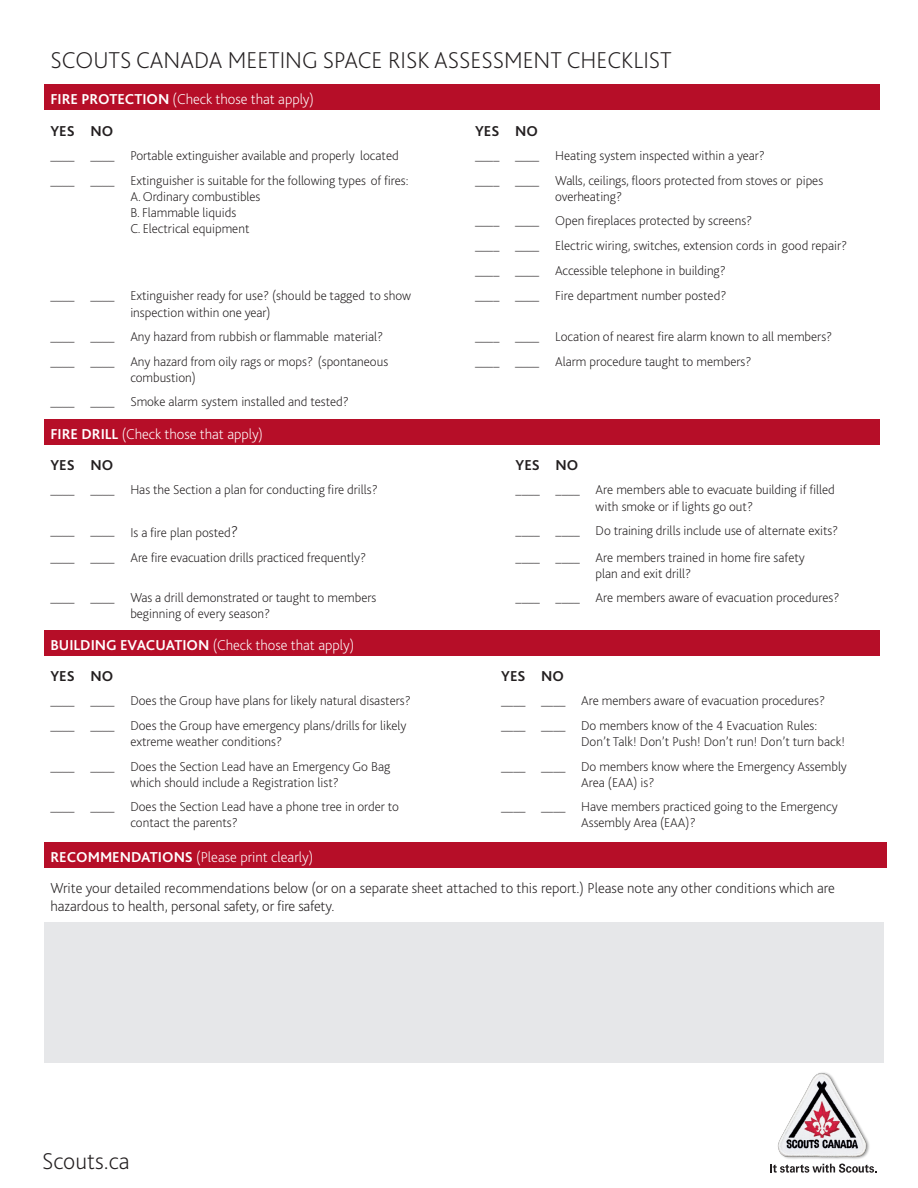
<style>
.page{position:relative;width:918px;height:1188px;background:#fff}
.page>*{position:absolute;margin:0;border:0;box-sizing:border-box;transform-origin:0 0}
.t1{font:200 24px "Bliss 2";color:#231f20}
.t2{font:200 15px/18px "Bliss 2";color:#231f20}
.t3{font:200 15px "Bliss 2";color:#fff}
.t4{font:700 15px "Bliss 2";color:#231f20}
.t5{font:200 13.5px/16.2px "Bliss 2";color:#231f20}
.s1{font-weight:700}
.s2{font-size:16.5px}
</style>
<div class="page">
<div style="left:44px;top:85px;width:836px;height:25px;background:#b60e28"></div>
<div style="left:44px;top:419px;width:836px;height:26px;background:#b60e28"></div>
<div style="left:44px;top:630px;width:836px;height:26px;background:#b60e28"></div>
<div style="left:44px;top:842px;width:843px;height:26px;background:#b60e28"></div>
<img style="left:778px;top:1072px;width:92px;height:92px">
<svg style="left:770px;top:1164px;width:107px;height:9px"></svg>
<div style="left:44px;top:922px;width:840px;height:141px;background:#e6e7e9"></div>
<p class="t1" style="left:50px;top:45px;width:623px">SCOUTS CANADA MEETING SPACE RISK ASSESSMENT CHECKLIST</p>
<p class="t3" style="left:50px;top:90px;width:265px"><span class="s1">FIRE PROTECTION</span> (Check those that apply)</p>
<p class="t4" style="left:50px;top:121px;width:26px">YES</p>
<p class="t4" style="left:90px;top:121px;width:24px">NO</p>
<p class="t4" style="left:475px;top:121px;width:26px">YES</p>
<p class="t4" style="left:515px;top:121px;width:24px">NO</p>
<p class="t5" style="left:50px;top:147px;width:26px">____</p>
<p class="t5" style="left:90px;top:147px;width:26px">____</p>
<p class="t5" style="left:130px;top:147px;width:270px">Portable extinguisher available and properly located</p>
<p class="t5" style="left:475px;top:147px;width:26px">____</p>
<p class="t5" style="left:515px;top:147px;width:26px">____</p>
<p class="t5" style="left:555px;top:147px;width:211px">Heating system inspected within a year?</p>
<p class="t5" style="left:50px;top:172px;width:26px">____</p>
<p class="t5" style="left:90px;top:172px;width:26px">____</p>
<p class="t5" style="left:130px;top:172px;width:280px">Extinguisher is suitable for the following types of fires:</p>
<p class="t5" style="left:130px;top:188px;width:132px">A. Ordinary combustibles</p>
<p class="t5" style="left:130px;top:204px;width:107px">B. Flammable liquids</p>
<p class="t5" style="left:130px;top:221px;width:121px">C. Electrical equipment</p>
<p class="t5" style="left:475px;top:172px;width:26px">____</p>
<p class="t5" style="left:515px;top:172px;width:26px">____</p>
<p class="t5" style="left:555px;top:172px;width:270px">Walls, ceilings, floors protected from stoves or pipes overheating?</p>
<p class="t5" style="left:475px;top:212px;width:26px">____</p>
<p class="t5" style="left:515px;top:212px;width:26px">____</p>
<p class="t5" style="left:555px;top:212px;width:199px">Open fireplaces protected by screens?</p>
<p class="t5" style="left:475px;top:237px;width:26px">____</p>
<p class="t5" style="left:515px;top:237px;width:26px">____</p>
<p class="t5" style="left:555px;top:237px;width:294px">Electric wiring, switches, extension cords in good repair?</p>
<p class="t5" style="left:475px;top:262px;width:26px">____</p>
<p class="t5" style="left:515px;top:262px;width:26px">____</p>
<p class="t5" style="left:555px;top:262px;width:172px">Accessible telephone in building?</p>
<p class="t5" style="left:50px;top:288px;width:26px">____</p>
<p class="t5" style="left:90px;top:288px;width:26px">____</p>
<p class="t5" style="left:130px;top:288px;width:282px">Extinguisher ready for use? (should be tagged to show inspection within one year)</p>
<p class="t5" style="left:475px;top:288px;width:26px">____</p>
<p class="t5" style="left:515px;top:288px;width:26px">____</p>
<p class="t5" style="left:555px;top:288px;width:173px">Fire department number posted?</p>
<p class="t5" style="left:50px;top:328px;width:26px">____</p>
<p class="t5" style="left:90px;top:328px;width:26px">____</p>
<p class="t5" style="left:130px;top:328px;width:254px">Any hazard from rubbish or flammable material?</p>
<p class="t5" style="left:475px;top:328px;width:26px">____</p>
<p class="t5" style="left:515px;top:328px;width:26px">____</p>
<p class="t5" style="left:555px;top:328px;width:279px">Location of nearest fire alarm known to all members?</p>
<p class="t5" style="left:50px;top:353px;width:26px">____</p>
<p class="t5" style="left:90px;top:353px;width:26px">____</p>
<p class="t5" style="left:130px;top:353px;width:259px">Any hazard from oily rags or mops? (spontaneous combustion)</p>
<p class="t5" style="left:475px;top:353px;width:26px">____</p>
<p class="t5" style="left:515px;top:353px;width:26px">____</p>
<p class="t5" style="left:555px;top:353px;width:198px">Alarm procedure taught to members?</p>
<p class="t5" style="left:50px;top:393px;width:26px">____</p>
<p class="t5" style="left:90px;top:393px;width:26px">____</p>
<p class="t5" style="left:130px;top:393px;width:220px">Smoke alarm system installed and tested?</p>
<p class="t3" style="left:50px;top:424px;width:214px"><span class="s1">FIRE DRILL</span> (Check those that apply)</p>
<p class="t4" style="left:50px;top:456px;width:26px">YES</p>
<p class="t4" style="left:90px;top:456px;width:24px">NO</p>
<p class="t4" style="left:516px;top:456px;width:26px">YES</p>
<p class="t4" style="left:556px;top:456px;width:24px">NO</p>
<p class="t5" style="left:50px;top:481px;width:26px">____</p>
<p class="t5" style="left:90px;top:481px;width:26px">____</p>
<p class="t5" style="left:130px;top:481px;width:249px">Has the Section a plan for conducting fire drills?</p>
<p class="t5" style="left:516px;top:481px;width:26px">____</p>
<p class="t5" style="left:556px;top:481px;width:26px">____</p>
<p class="t5" style="left:596px;top:481px;width:241px">Are members able to evacuate building if filled with smoke or if lights go out?</p>
<p class="t5" style="left:50px;top:522px;width:26px">____</p>
<p class="t5" style="left:90px;top:522px;width:26px">____</p>
<p class="t5" style="left:130px;top:524px;width:109px">Is a fire plan posted<span class="s2">?</span></p>
<p class="t5" style="left:516px;top:522px;width:26px">____</p>
<p class="t5" style="left:556px;top:522px;width:26px">____</p>
<p class="t5" style="left:596px;top:522px;width:244px">Do training drills include use of alternate exits?</p>
<p class="t5" style="left:50px;top:549px;width:26px">____</p>
<p class="t5" style="left:90px;top:549px;width:26px">____</p>
<p class="t5" style="left:130px;top:549px;width:237px">Are fire evacuation drills practiced frequently?</p>
<p class="t5" style="left:516px;top:549px;width:26px">____</p>
<p class="t5" style="left:556px;top:549px;width:26px">____</p>
<p class="t5" style="left:596px;top:549px;width:211px">Are members trained in home fire safety plan and exit drill?</p>
<p class="t5" style="left:50px;top:589px;width:26px">____</p>
<p class="t5" style="left:90px;top:589px;width:26px">____</p>
<p class="t5" style="left:130px;top:589px;width:248px">Was a drill demonstrated or taught to members beginning of every season?</p>
<p class="t5" style="left:516px;top:589px;width:26px">____</p>
<p class="t5" style="left:556px;top:589px;width:26px">____</p>
<p class="t5" style="left:596px;top:589px;width:245px">Are members aware of evacuation procedures?</p>
<p class="t3" style="left:50px;top:635px;width:305px"><span class="s1">BUILDING EVACUATION</span> (Check those that apply)</p>
<p class="t4" style="left:50px;top:667px;width:26px">YES</p>
<p class="t4" style="left:90px;top:667px;width:24px">NO</p>
<p class="t4" style="left:501px;top:667px;width:26px">YES</p>
<p class="t4" style="left:541px;top:667px;width:24px">NO</p>
<p class="t5" style="left:50px;top:692px;width:26px">____</p>
<p class="t5" style="left:90px;top:692px;width:26px">____</p>
<p class="t5" style="left:130px;top:692px;width:282px">Does the Group have plans for likely natural disasters?</p>
<p class="t5" style="left:501px;top:692px;width:26px">____</p>
<p class="t5" style="left:541px;top:692px;width:26px">____</p>
<p class="t5" style="left:581px;top:692px;width:245px">Are members aware of evacuation procedures?</p>
<p class="t5" style="left:50px;top:717px;width:26px">____</p>
<p class="t5" style="left:90px;top:717px;width:26px">____</p>
<p class="t5" style="left:130px;top:717px;width:278px">Does the Group have emergency plans/drills for likely extreme weather conditions?</p>
<p class="t5" style="left:501px;top:717px;width:26px">____</p>
<p class="t5" style="left:541px;top:717px;width:26px">____</p>
<p class="t5" style="left:581px;top:717px;width:265px">Do members know of the 4 Evacuation Rules:<br>Don’t Talk! Don’t Push! Don’t run! Don’t turn back!</p>
<p class="t5" style="left:50px;top:758px;width:26px">____</p>
<p class="t5" style="left:90px;top:758px;width:26px">____</p>
<p class="t5" style="left:130px;top:758px;width:262px">Does the Section Lead have an Emergency Go Bag which should include a Registration list?</p>
<p class="t5" style="left:501px;top:758px;width:26px">____</p>
<p class="t5" style="left:541px;top:758px;width:26px">____</p>
<p class="t5" style="left:581px;top:758px;width:267px">Do members know where the Emergency Assembly<br>Area (EAA) is?</p>
<p class="t5" style="left:50px;top:798px;width:26px">____</p>
<p class="t5" style="left:90px;top:798px;width:26px">____</p>
<p class="t5" style="left:130px;top:798px;width:270px">Does the Section Lead have a phone tree in order to contact the parents?</p>
<p class="t5" style="left:501px;top:798px;width:26px">____</p>
<p class="t5" style="left:541px;top:798px;width:26px">____</p>
<p class="t5" style="left:581px;top:798px;width:258px">Have members practiced going to the Emergency<br>Assembly Area (EAA)?</p>
<p class="t3" style="left:50px;top:847px;width:264px"><span class="s1">RECOMMENDATIONS</span> (Please print clearly)</p>
<p class="t2" style="left:50px;top:879px;width:786px">Write your detailed recommendations below (or on a separate sheet attached to this report.) Please note any other conditions which are hazardous to health, personal safety, or fire safety.</p>
<p class="t1" style="left:42px;top:1146px;width:89px">Scouts.ca</p>
</div>
